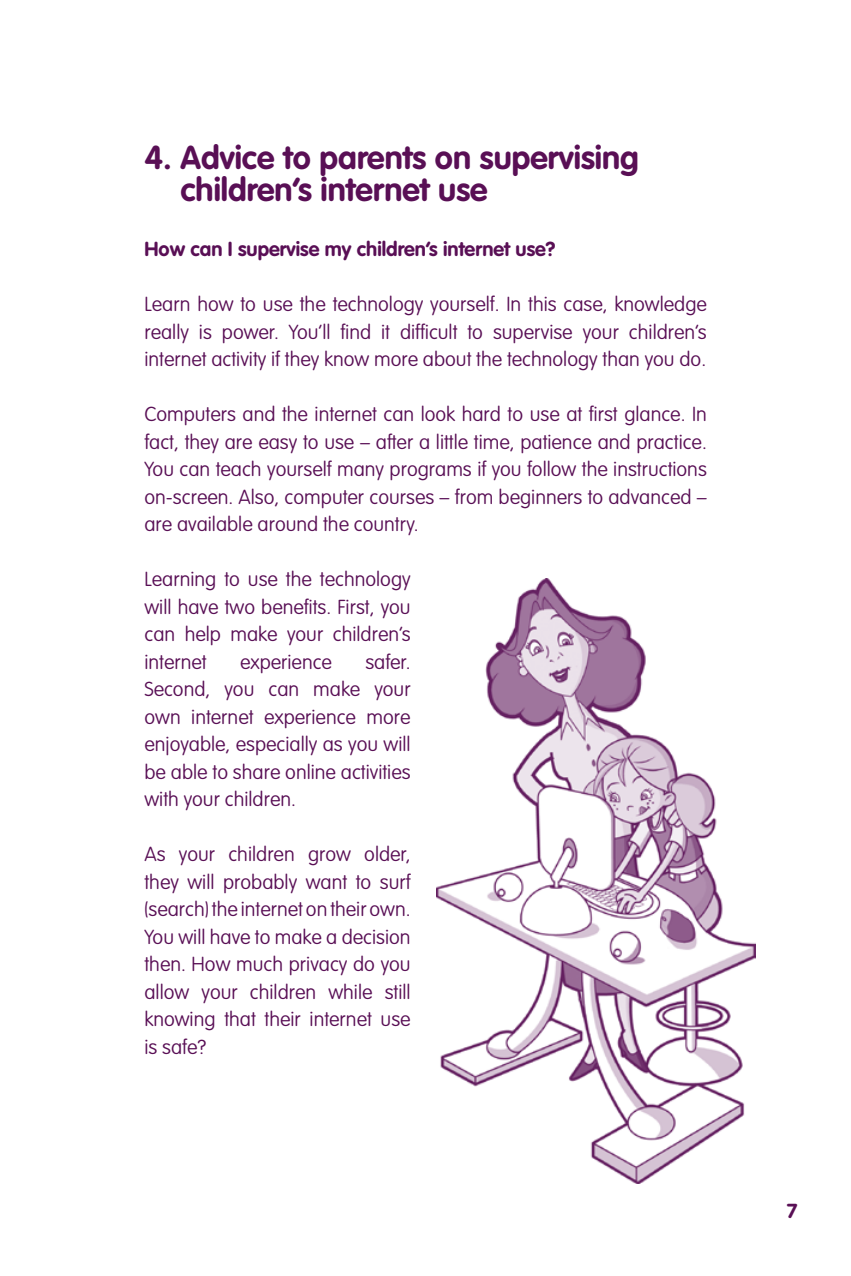
<style>
.page{position:relative;width:851px;height:1276px;background:#fff}
.page>*{position:absolute;margin:0;border:0;box-sizing:border-box;transform-origin:0 0}
.t1{font:700 32.5px/32.5px "VAG Rounded";color:#590f55}
.t2{font:100 20px/27.5px "VAG Rounded";color:#590f55;text-align:justify}
.t3{font:700 20px "VAG Rounded";color:#590f55}
</style>
<div class="page">
<img style="left:436px;top:578px;width:319px;height:605px">
<h1 class="t1" style="left:180px;top:142px;width:459px;text-indent:-36px">4. Advice to parents on supervising children’s internet use</h1>
<p class="t3" style="left:144px;top:237px;width:412px">How can I supervise my children’s internet use?</p>
<p class="t2" style="left:144px;top:291px;width:563px">Learn how to use the technology yourself. In this case, knowledge really is power. You’ll find it difficult to supervise your children’s internet activity if they know more about the technology than you do.</p>
<p class="t2" style="left:144px;top:401px;width:563px">Computers and the internet can look hard to use at first glance. In fact, they are easy to use – after a little time, patience and practice.<br>You can teach yourself many programs if you follow the instructions on-screen. Also, computer courses – from beginners to advanced – are available around the country.</p>
<p class="t2" style="left:144px;top:566px;width:268px">Learning to use the technology will have two benefits. First, you can help make your children’s internet</p>
<p class="t2" style="left:144px;top:649px;width:267px;text-indent:221px">safer.<br>Second, you can make your own internet experience more enjoyable, especially as you will be able to share online activities with your children.</p>
<p class="t2" style="left:144px;top:841px;width:267px">As your children grow older, they will probably want to surf (search) the internet on their own.<br>You will have to make a decision then. How much privacy do you allow your children while still knowing that their internet use is safe?</p>
<p class="t2" style="left:240px;top:649px;width:93px">experience</p>
<p class="t3" style="left:786px;top:1199px;width:12px">7</p>
</div>
